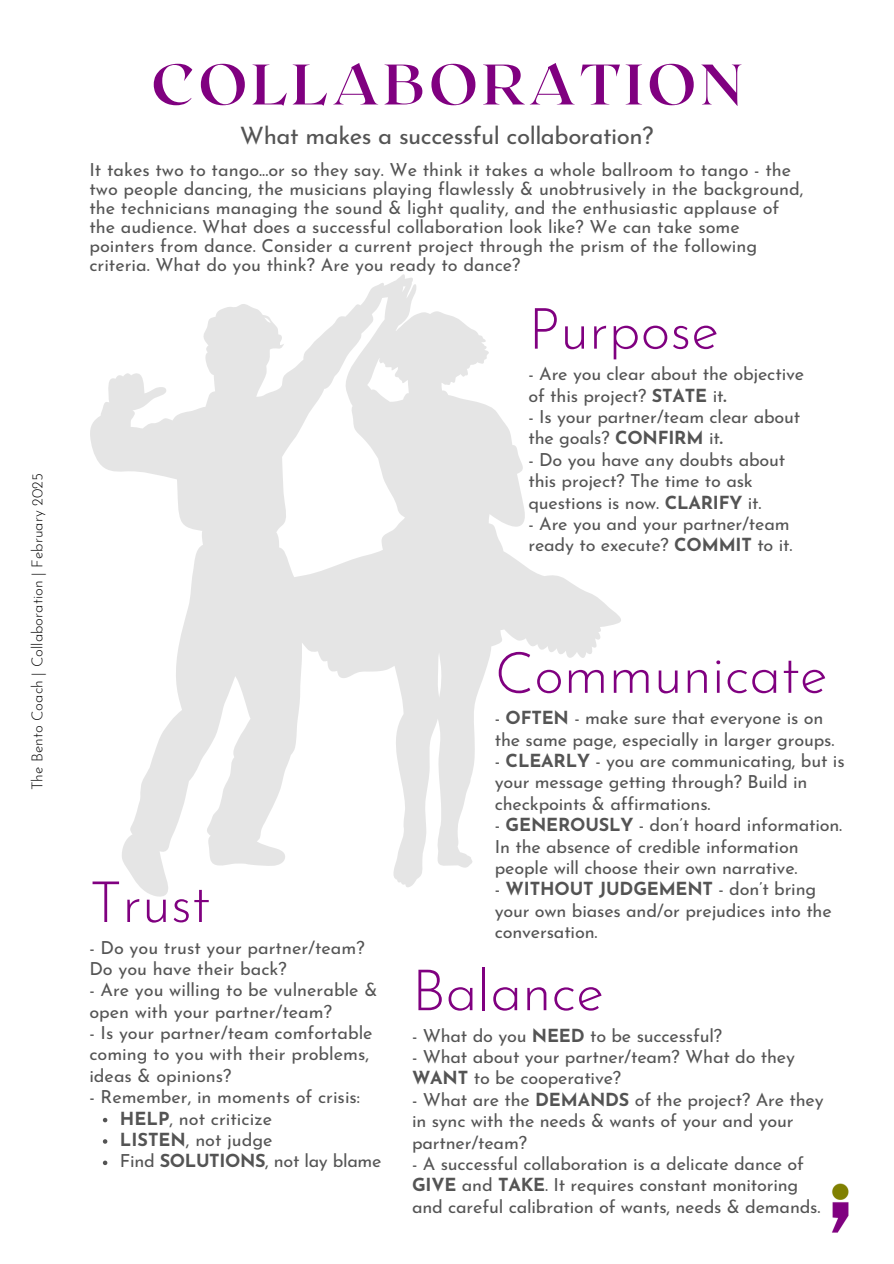
<style>
.page{position:relative;width:894px;height:1264px;background:#fff}
.page>*{position:absolute;margin:0;border:0;box-sizing:border-box;transform-origin:0 0}
.t1{font:300 57px "Josefin Sans";color:#800080}
.t2{font:700 57px "Roxborough CF";letter-spacing:.075em;color:#800080}
.t3{font:24px "Josefin Sans";letter-spacing:-.02em;color:#545454}
.t4{font:18px/21.3px "Josefin Sans";letter-spacing:-.01em;color:#545454}
.t5{font:300 15px "Josefin Sans";color:#000}
.s1{font-weight:700}
</style>
<div class="page">
<img style="left:785px;top:1155px;width:108px;height:108px;border-radius:50%">
<svg style="left:90px;top:274px;width:531px;height:623px"></svg>
<svg style="left:103px;top:1117px;width:4px;height:5px"></svg>
<svg style="left:103px;top:1139px;width:4px;height:4px"></svg>
<svg style="left:103px;top:1160px;width:4px;height:5px"></svg>
<p class="t5" style="left:31px;top:790px;width:318px;rotate:-90deg">The Bento Coach | Collaboration | February 2025</p>
<h1 class="t2" style="left:151px;top:47px;width:592px">COLLABORATION</h1>
<h2 class="t3" style="left:240px;top:126px;width:415px">What makes a successful collaboration?</h2>
<h3 class="t4" style="left:89px;top:161px;width:715px;line-height:19.2px">It takes two to tango...or so they say. We think it takes a whole ballroom to tango - the two people dancing, the musicians playing flawlessly &amp; unobtrusively in the background, the technicians managing the sound &amp; light quality, and the enthusiastic applause of the audience. What does a successful collaboration look like? We can take some pointers from dance. Consider a current project through the prism of the following criteria. What do you think? Are you ready to dance?</h3>
<h3 class="t1" style="left:528px;top:306px;width:192px">Purpose</h3>
<h3 class="t4" style="left:528px;top:365px;width:277px">- Are you clear about the objective of this project? <span class="s1">STATE</span> it<span class="s1">.</span></h3>
<h3 class="t4" style="left:528px;top:408px;width:273px">- Is your partner/team clear about the goals? <span class="s1">CONFIRM</span> it<span class="s1">.</span></h3>
<h3 class="t4" style="left:528px;top:450px;width:258px">- Do you have any doubts about this project? The time to ask questions is now. <span class="s1">CLARIFY</span> it.</h3>
<h3 class="t4" style="left:528px;top:514px;width:265px">- Are you and your partner/team ready to execute? <span class="s1">COMMIT</span> to it.</h3>
<p class="t1" style="left:89px;top:879px;width:122px">Trust</p>
<p class="t4" style="left:89px;top:938px;width:277px">- Do you trust your partner/team?<br>Do you have their back?</p>
<p class="t4" style="left:89px;top:981px;width:289px">- Are you willing to be vulnerable &amp; open with your partner/team?</p>
<p class="t4" style="left:89px;top:1023px;width:285px">- Is your partner/team comfortable coming to you with their problems, ideas &amp; opinions?</p>
<p class="t4" style="left:89px;top:1088px;width:272px">- Remember, in moments of crisis:</p>
<p class="t4" style="left:120px;top:1109px;width:153px"><span class="s1">HELP</span>, not criticize</p>
<p class="t4" style="left:120px;top:1130px;width:154px"><span class="s1">LISTEN</span>, not judge</p>
<h3 class="t4" style="left:120px;top:1152px;width:263px">Find <span class="s1">SOLUTIONS</span>, not lay blame</h3>
<h3 class="t1" style="left:494px;top:650px;width:334px">Communicate</h3>
<h3 class="t4" style="left:494px;top:709px;width:341px">- <span class="s1">OFTEN</span> - make sure that everyone is on the same page, especially in larger groups.</h3>
<h3 class="t4" style="left:494px;top:752px;width:351px">- <span class="s1">CLEARLY</span> - you are communicating, but is your message getting through? Build in checkpoints &amp; affirmations.</h3>
<h3 class="t4" style="left:494px;top:816px;width:349px">- <span class="s1">GENEROUSLY</span> - don’t hoard information.<br>In the absence of credible information people will choose their own narrative.</h3>
<h3 class="t4" style="left:494px;top:880px;width:338px">- <span class="s1">WITHOUT JUDGEMENT</span> - don’t bring your own biases and/or prejudices into the conversation.</h3>
<h3 class="t1" style="left:412px;top:967px;width:193px">Balance</h3>
<h3 class="t4" style="left:412px;top:1026px;width:311px">- What do you <span class="s1">NEED</span> to be successful?</h3>
<h3 class="t4" style="left:412px;top:1047px;width:384px">- What about your partner/team? What do they<br><span class="s1">WANT</span> to be cooperative?</h3>
<h3 class="t4" style="left:412px;top:1090px;width:413px">- What are the <span class="s1">DEMANDS</span> of the project? Are they in sync with the needs &amp; wants of your and your partner/team?</h3>
<h3 class="t4" style="left:412px;top:1154px;width:410px">- A successful collaboration is a delicate dance of<br><span class="s1">GIVE</span> and <span class="s1">TAKE</span>. It requires constant monitoring and careful calibration of wants, needs &amp; demands.</h3>
</div>
